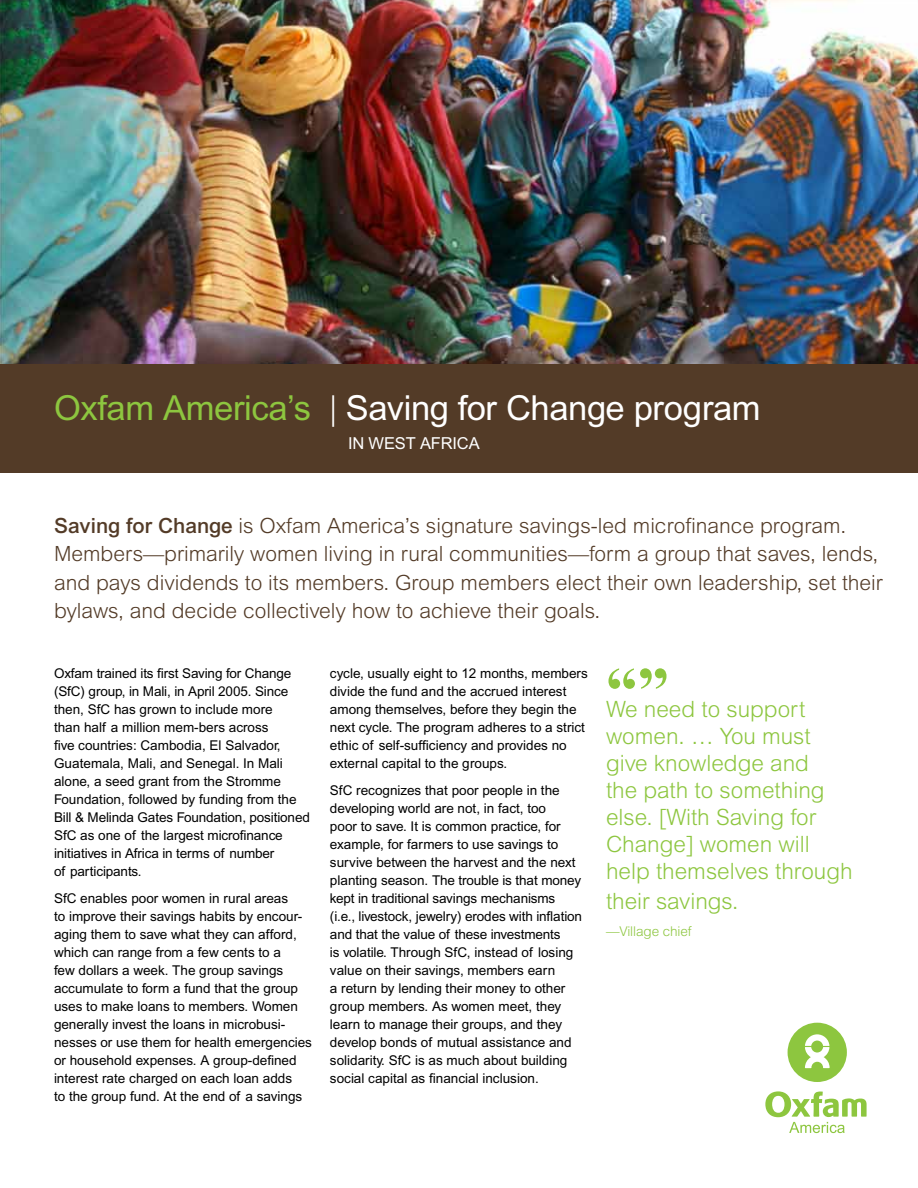
<style>
.page{position:relative;width:918px;height:1188px;background:#fff}
.page>*{position:absolute;margin:0;border:0;box-sizing:border-box;transform-origin:0 0}
.t1{font:700 63px "Times New Roman";color:#8dc63f}
.t2{font:34.5px "Arial";letter-spacing:-.01em;color:#fff}
.t3{font:300 22.5px/27px "Arial";color:#8dc63f}
.t4{font:300 21px/28.5px "Arial";color:#533b27}
.t5{font:16.5px "Arial";letter-spacing:-.01em;color:#fff}
.t6{font:13.5px/18px "Arial";color:#000}
.t7{font:300 13.5px "Arial";letter-spacing:-.005em;color:#8dc63f}
.s1{color:#8dc63f}
.s2{font-weight:300}
.s3{font-weight:500}
</style>
<div class="page">
<img style="left:0;top:0;width:918px;height:364px">
<svg style="left:788px;top:1023px;width:59px;height:59px"></svg>
<svg style="left:765px;top:1091px;width:102px;height:42px"></svg>
<div style="left:0;top:364px;width:918px;height:109px;background:#533b27"></div>
<h2 class="t2" style="left:54px;top:388px;width:708px"><span class="s1">Oxfam America’s</span> <span class="s2">|</span> Saving for Change program</h2>
<p class="t5" style="left:348px;top:434px;width:133px">IN WEST AFRICA</p>
<p class="t4" style="left:54px;top:511px;width:830px"><span class="s3">Saving for Change</span> is Oxfam America’s signature savings-led microfinance program.<br>Members—primarily women living in rural communities—form a group that saves, lends, and pays dividends to its members. Group members elect their own leadership, set their bylaws, and decide collectively how to achieve their goals.</p>
<p class="t6" style="left:54px;top:664px;width:257px">Oxfam trained its first Saving for Change (SfC) group, in Mali, in April 2005. Since then, SfC has grown to include more<br>than half a million mem-bers across<br>five countries: Cambodia, El Salvador, Guatemala, Mali, and Senegal. In Mali alone, a seed grant from the Stromme Foundation, followed by funding from the Bill &amp; Melinda Gates Foundation, positioned SfC as one of the largest microfinance initiatives in Africa in terms of number<br>of participants.</p>
<p class="t6" style="left:54px;top:889px;width:260px">SfC enables poor women in rural areas<br>to improve their savings habits by encour&shy;aging them to save what they can afford, which can range from a few cents to a<br>few dollars a week. The group savings accumulate to form a fund that the group uses to make loans to members. Women generally invest the loans in microbusi&shy;nesses or use them for health emergencies or household expenses. A group-defined interest rate charged on each loan adds<br>to the group fund. At the end of a savings</p>
<p class="t6" style="left:330px;top:664px;width:260px">cycle, usually eight to 12 months, members divide the fund and the accrued interest among themselves, before they begin the next cycle. The program adheres to a strict ethic of self-sufficiency and provides no external capital to the groups.</p>
<p class="t6" style="left:330px;top:781px;width:254px">SfC recognizes that poor people in the developing world are not, in fact, too<br>poor to save. It is common practice, for example, for farmers to use savings to survive between the harvest and the next planting season. The trouble is that money kept in traditional savings mechanisms (i.e., livestock, jewelry) erodes with inflation and that the value of these investments<br>is volatile. Through SfC, instead of losing value on their savings, members earn<br>a return by lending their money to other group members. As women meet, they learn to manage their groups, and they develop bonds of mutual assistance and solidarity. SfC is as much about building social capital as financial inclusion.</p>
<h1 class="t1" style="left:606px;top:646px;width:64px">“”</h1>
<h3 class="t3" style="left:606px;top:695px;width:248px">We need to support women. … You must give knowledge and<br>the path to something else. [With Saving for<br>Change] women will help themselves through</h3>
<h3 class="t3" style="left:606px;top:887px;width:134px">their savings.</h3>
<p class="t7" style="left:606px;top:923px;width:87px">—Village chief</p>
</div>
